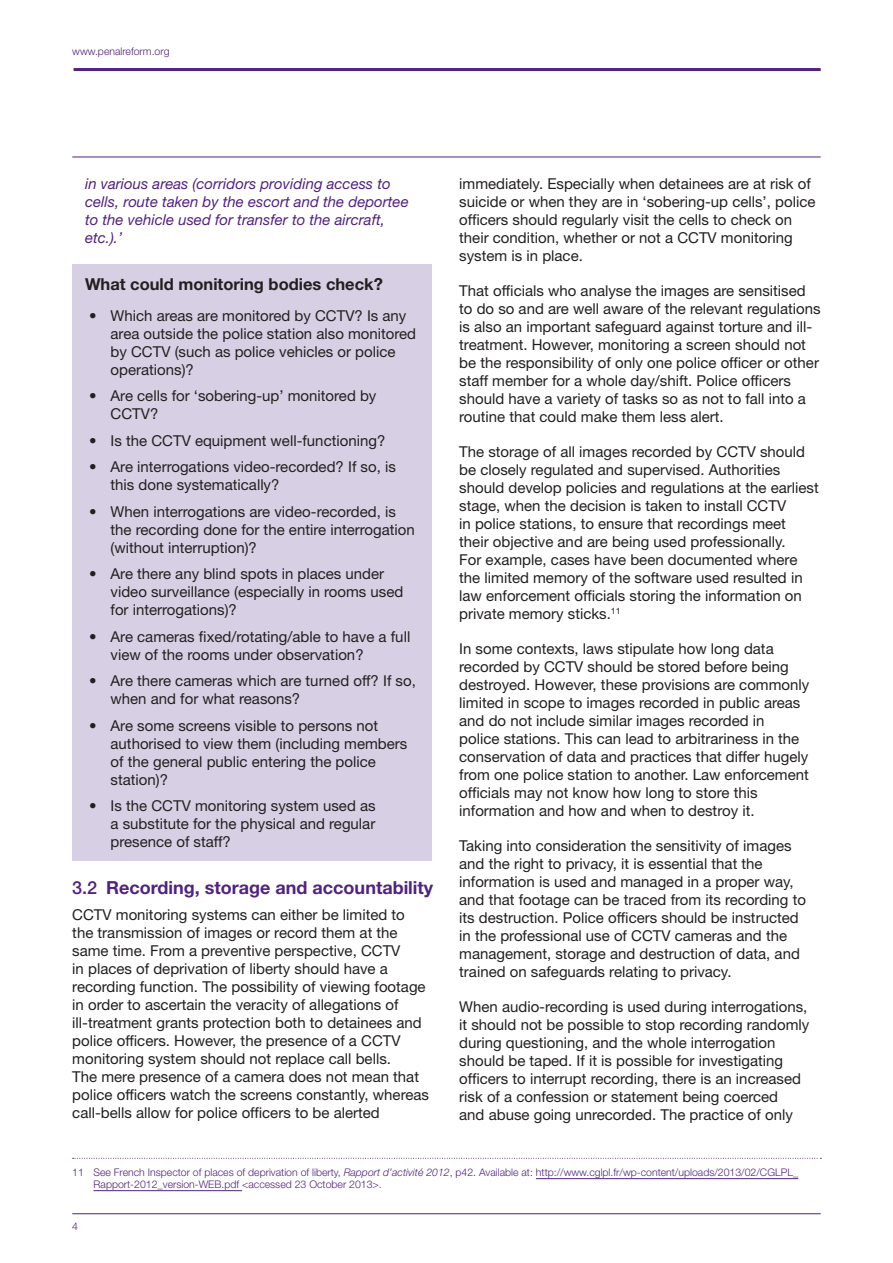
<style>
.page{position:relative;width:893px;height:1263px;background:#fff}
.page>*{position:absolute;margin:0;border:0;box-sizing:border-box;transform-origin:0 0}
.c-head{font:700 18px "Helvetica Neue LT Std";color:#52227f}
.arrow_list_1{font:700 16.5px "Helvetica Neue LT Std";color:#231f20}
.text{font:15px/18px "Helvetica Neue LT Std";color:#231f20}
.box_text{font:italic 15px/18px "Helvetica Neue LT Std";color:#52227f}
.footnote_first{font:300 10.5px/12px "Helvetica Neue LT Std";color:#52227f}
.s1{font-weight:500}
.s2{font-style:italic}
</style>
<div class="page">
<hr style="left:72px;top:1213px;width:749px;height:1px;background:#52227f">
<hr style="left:74px;top:68px;width:747px;height:3px;background:#52227f">
<hr style="left:72px;top:157px;width:749px;height:1px;background:#52227f">
<div style="left:72px;top:264px;width:360px;height:597px;background:#d7cfe4"></div>
<svg style="left:73px;top:1158px;width:748px;height:1px"></svg>
<hr style="left:536px;top:1178px;width:262px;height:1px;background:#52227f">
<hr style="left:94px;top:1190px;width:148px;height:1px;background:#52227f">
<p class="footnote_first" style="left:72px;top:45px;width:99px">www.penalreform.org</p>
<p class="box_text" style="left:85px;top:175px;width:325px">in various areas (corridors providing access to cells, route taken by the escort and the deportee to the vehicle used for transfer to the aircraft, etc.).’</p>
<p class="arrow_list_1" style="left:85px;top:274px;width:299px">What could monitoring bodies check?</p>
<p class="text" style="left:111px;top:306px;width:307px;text-indent:-21px">• Which areas are monitored by CCTV? Is any area outside the police station also monitored by CCTV (such as police vehicles or police operations)?</p>
<p class="text" style="left:111px;top:387px;width:267px;text-indent:-21px">• Are cells for ‘sobering-up’ monitored by<br>CCTV?</p>
<p class="text" style="left:89px;top:431px;width:298px">• Is the CCTV equipment well-functioning?</p>
<p class="text" style="left:111px;top:458px;width:287px;text-indent:-21px">• Are interrogations video-recorded? If so, is this done systematically?</p>
<p class="text" style="left:111px;top:502px;width:306px;text-indent:-21px">• When interrogations are video-recorded, is the recording done for the entire interrogation (without interruption)?</p>
<p class="text" style="left:111px;top:565px;width:294px;text-indent:-21px">• Are there any blind spots in places under video surveillance (especially in rooms used for interrogations)?</p>
<p class="text" style="left:111px;top:627px;width:301px;text-indent:-21px">• Are cameras fixed/rotating/able to have a full view of the rooms under observation?</p>
<p class="text" style="left:111px;top:672px;width:307px;text-indent:-21px">• Are there cameras which are turned off? If so, when and for what reasons?</p>
<p class="text" style="left:111px;top:716px;width:298px;text-indent:-21px">• Are some screens visible to persons not authorised to view them (including members of the general public entering the police station)?</p>
<p class="text" style="left:111px;top:797px;width:267px;text-align:justify;text-indent:-21px">• Is the CCTV monitoring system used as a substitute for the physical and regular presence of staff?</p>
<p class="c-head" style="left:72px;top:876px;width:362px"><span class="s1">3.2</span> Recording, storage and accountability</p>
<p class="text" style="left:72px;top:906px;width:358px">CCTV monitoring systems can either be limited to the transmission of images or record them at the same time. From a preventive perspective, CCTV<br>in places of deprivation of liberty should have a recording function. The possibility of viewing footage in order to ascertain the veracity of allegations of ill-treatment grants protection both to detainees and police officers. However, the presence of a CCTV monitoring system should not replace call bells.<br>The mere presence of a camera does not mean that police officers watch the screens constantly, whereas call-bells allow for police officers to be alerted</p>
<p class="text" style="left:459px;top:175px;width:358px">immediately. Especially when detainees are at risk of suicide or when they are in ‘sobering-up cells’, police officers should regularly visit the cells to check on their condition, whether or not a CCTV monitoring system is in place.</p>
<p class="text" style="left:459px;top:282px;width:363px">That officials who analyse the images are sensitised to do so and are well aware of the relevant regulations is also an important safeguard against torture and ill&shy;treatment. However, monitoring a screen should not be the responsibility of only one police officer or other staff member for a whole day/shift. Police officers should have a variety of tasks so as not to fall into a routine that could make them less alert.</p>
<p class="text" style="left:459px;top:443px;width:361px">The storage of all images recorded by CCTV should be closely regulated and supervised. Authorities should develop policies and regulations at the earliest stage, when the decision is taken to install CCTV<br>in police stations, to ensure that recordings meet their objective and are being used professionally.<br>For example, cases have been documented where the limited memory of the software used resulted in law enforcement officials storing the information on private memory sticks.<sup>11</sup></p>
<p class="text" style="left:459px;top:640px;width:352px">In some contexts, laws stipulate how long data recorded by CCTV should be stored before being destroyed. However, these provisions are commonly limited in scope to images recorded in public areas and do not include similar images recorded in<br>police stations. This can lead to arbitrariness in the conservation of data and practices that differ hugely from one police station to another. Law enforcement officials may not know how long to store this information and how and when to destroy it.</p>
<p class="text" style="left:459px;top:837px;width:348px">Taking into consideration the sensitivity of images and the right to privacy, it is essential that the information is used and managed in a proper way, and that footage can be traced from its recording to its destruction. Police officers should be instructed in the professional use of CCTV cameras and the management, storage and destruction of data, and trained on safeguards relating to privacy.</p>
<p class="text" style="left:459px;top:998px;width:352px">When audio-recording is used during interrogations, it should not be possible to stop recording randomly during questioning, and the whole interrogation should be taped. If it is possible for investigating officers to interrupt recording, there is an increased risk of a confession or statement being coerced<br>and abuse going unrecorded. The practice of only</p>
<p class="footnote_first" style="left:94px;top:1166px;width:706px;text-indent:-21px">11 See French Inspector of places of deprivation of liberty, <span class="s2">Rapport d’activité 2012</span>, p42. Available at: http://www.cglpl.fr/wp-content/uploads/2013/02/CGLPL_<br>Rapport-2012_version-WEB.pdf &lt;accessed 23 October 2013&gt;.</p>
<p class="footnote_first" style="left:72px;top:1220px;width:7px">4</p>
</div>
